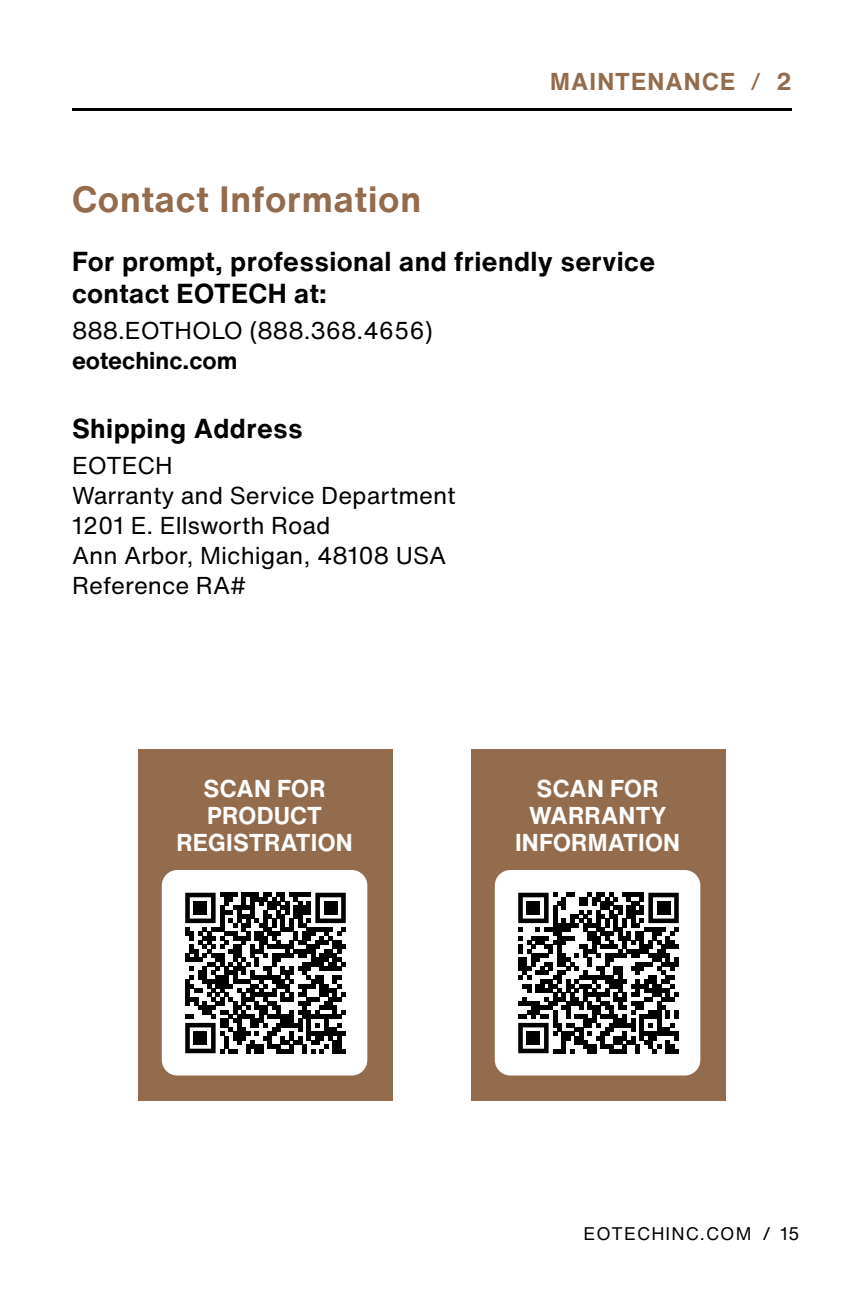
<style>
.page{position:relative;width:864px;height:1296px;background:#fff}
.page>*{position:absolute;margin:0;border:0;box-sizing:border-box;transform-origin:0 0}
.t1{font:700 36px "Helvetica Now Text";letter-spacing:.025em;color:#936b4d}
.t2{font:700 27px/32.4px "Helvetica Now Text";letter-spacing:.015em;color:#000}
.t3{font:24px/30px "Helvetica Now Text";color:#000}
.t4{font:700 24px/27px "Helvetica Now Text";letter-spacing:.01em;color:#fff;text-align:center}
.t5{font:700 24px "Helvetica Now Text";letter-spacing:.045em;color:#936b4d}
.t6{font:700 24px "Helvetica Now Text";color:#000}
.t7{font:18px "Helvetica Now Text";letter-spacing:.06em;color:#000}
.s1{font-weight:400}
</style>
<div class="page">
<hr style="left:72px;top:108px;width:720px;height:3px;background:#000">
<div style="left:138px;top:749px;width:255px;height:352px;background:#936b4d"></div>
<div style="left:162px;top:870px;width:205px;height:206px;background:#fff;border-radius:16px"></div>
<svg style="left:185px;top:893px;width:161px;height:160px"></svg>
<div style="left:194px;top:901px;width:13px;height:13px;background:#000"></div>
<div style="left:324px;top:901px;width:13px;height:13px;background:#000"></div>
<div style="left:194px;top:1032px;width:13px;height:13px;background:#000"></div>
<div style="left:471px;top:749px;width:255px;height:352px;background:#936b4d"></div>
<div style="left:495px;top:870px;width:205px;height:206px;background:#fff;border-radius:16px"></div>
<svg style="left:518px;top:893px;width:161px;height:160px"></svg>
<div style="left:527px;top:901px;width:13px;height:13px;background:#000"></div>
<div style="left:657px;top:901px;width:13px;height:13px;background:#000"></div>
<div style="left:527px;top:1032px;width:13px;height:13px;background:#000"></div>
<p class="t5" style="left:550px;top:63px;width:243px">MAINTENANCE <span class="s1">/</span> 2</p>
<h1 class="t1" style="left:72px;top:172px;width:351px">Contact Information</h1>
<p class="t2" style="left:72px;top:244px;width:585px">For prompt, professional and friendly service contact EOTECH at:</p>
<p class="t3" style="left:72px;top:315px;width:362px">888.EOTHOLO (888.368.4656)</p>
<p class="t6" style="left:72px;top:343px;width:167px">eotechinc.com</p>
<p class="t2" style="left:72px;top:411px;width:232px">Shipping Address</p>
<p class="t3" style="left:72px;top:450px;width:385px">EOTECH<br>Warranty and Service Department<br>1201 E. Ellsworth Road<br>Ann Arbor, Michigan, 48108 USA<br>Reference RA#</p>
<p class="t4" style="left:176px;top:775px;width:178px">SCAN FOR<br>PRODUCT<br>REGISTRATION</p>
<p class="t4" style="left:515px;top:775px;width:167px">SCAN FOR<br>WARRANTY<br>INFORMATION</p>
<p class="t7" style="left:584px;top:1220px;width:218px">EOTECHINC.COM / 15</p>
</div>
